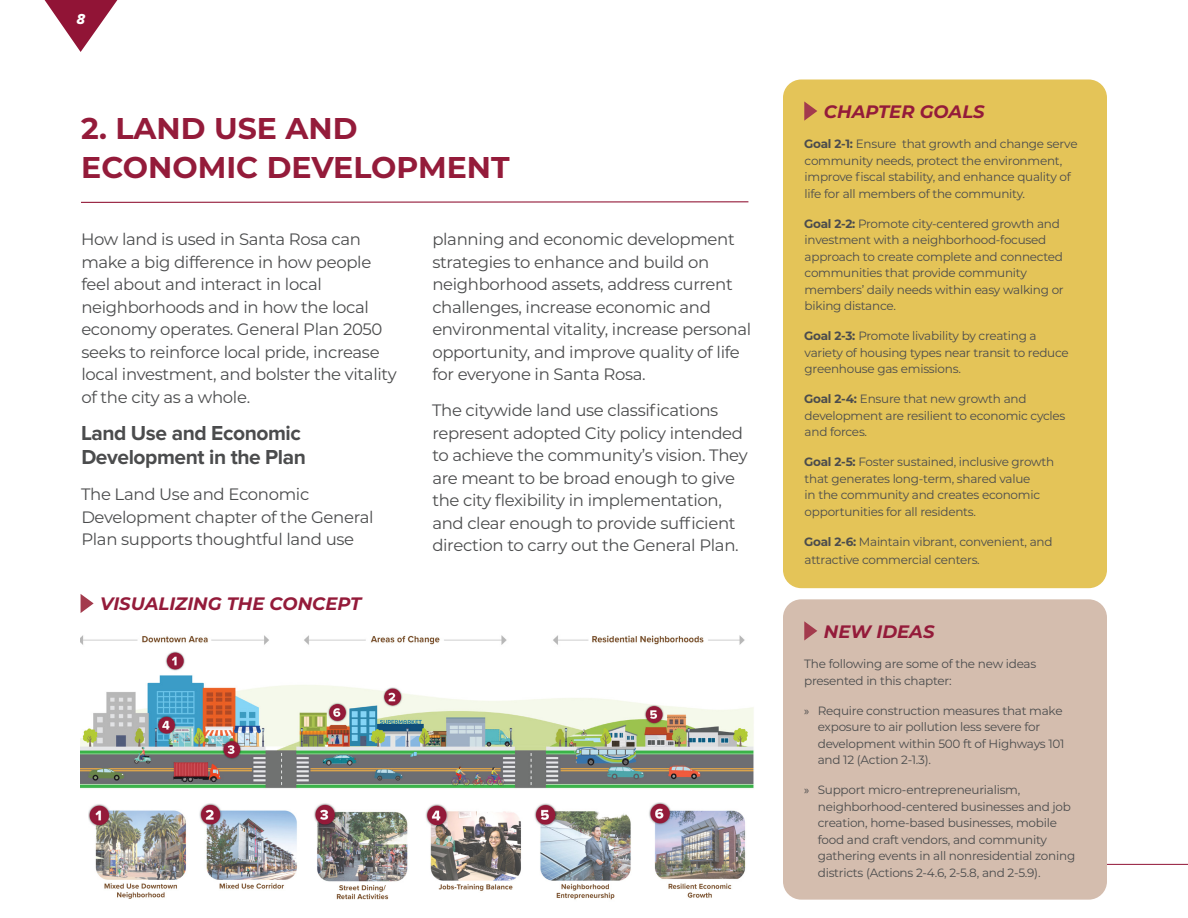
<style>
.page{position:relative;width:1188px;height:918px;background:#fff}
.page>*{position:absolute;margin:0;border:0;box-sizing:border-box;transform-origin:0 0}
.subhead1{font:700 30px/39px "Montserrat";color:#941b3a}
.station_number{font:700 21px/24px "Proxima Nova";letter-spacing:-.02em;color:#4b4c4d}
.subhead1-2{font:italic 700 18px "Montserrat";color:#941b3a}
.station_number-2{font:16.5px/22.5px "Montserrat";letter-spacing:-.02em;color:#4b4c4d}
.t1{font:15px "Proxima Nova Cond Extrabld It";color:#fff}
.station_number-3{font:12px/16.5px "Montserrat";letter-spacing:-.02em;color:#4b4c4d}
.s1{font-weight:700}
.s2{font-family:"Myriad Pro"}
</style>
<div class="page">
<hr style="left:1107px;top:864px;width:81px;height:1px;background:#911436">
<svg style="left:45px;top:0;width:72px;height:52px"></svg>
<div style="left:783px;top:80px;width:324px;height:508px;background:#e4c458;border-radius:18px"></div>
<svg style="left:804px;top:101px;width:13px;height:20px"></svg>
<svg style="left:81px;top:201px;width:668px;height:2px"></svg>
<div style="left:783px;top:599px;width:324px;height:301px;background:#d4bdae;border-radius:18px"></div>
<svg style="left:804px;top:621px;width:13px;height:20px"></svg>
<img style="left:81px;top:635px;width:664px;height:10px">
<img style="left:81px;top:651px;width:673px;height:138px">
<svg style="left:81px;top:594px;width:13px;height:19px"></svg>
<img style="left:88px;top:803px;width:320px;height:97px">
<img style="left:425px;top:802px;width:321px;height:98px">
<p class="t1" style="left:77px;top:10px;width:10px">8</p>
<p class="subhead1" style="left:81px;top:107px;width:430px">2. LAND USE AND<br>ECONOMIC DEVELOPMENT</p>
<p class="station_number-2" style="left:81px;top:227px;width:317px">How land is used in Santa Rosa can make a big difference in how people feel about and interact in local neighborhoods and in how the local economy operates. General Plan 2050 seeks to reinforce local pride, increase local investment, and bolster the vitality of the city as a whole.</p>
<p class="station_number" style="left:81px;top:422px;width:227px">Land Use and Economic<br>Development in the Plan</p>
<p class="station_number-2" style="left:81px;top:482px;width:294px">The Land Use and Economic<br>Development chapter of the General<br>Plan supports thoughtful land use</p>
<p class="subhead1-2" style="left:100px;top:591px;width:263px">VISUALIZING THE CONCEPT</p>
<p class="station_number-2" style="left:432px;top:227px;width:320px">planning and economic development strategies to enhance and build on neighborhood assets, address current challenges, increase economic and environmental vitality, increase personal opportunity, and improve quality of life for everyone in Santa Rosa.</p>
<p class="station_number-2" style="left:432px;top:398px;width:317px">The citywide land use classifications represent adopted City policy intended to achieve the community’s vision. They are meant to be broad enough to give the city flexibility in implementation, and clear enough to provide sufficient direction to carry out the General Plan.</p>
<p class="subhead1-2" style="left:824px;top:98px;width:162px">CHAPTER GOALS</p>
<p class="station_number-3" style="left:804px;top:135px;width:275px"><span class="s1">Goal 2-1:</span> Ensure that growth and change serve community needs, protect the environment, improve fiscal stability, and enhance quality of life for all members of the community.</p>
<p class="station_number-3" style="left:804px;top:215px;width:261px"><span class="s1">Goal 2-2:</span> Promote city-centered growth and investment with a neighborhood-focused approach to create complete and connected communities that provide community members’ daily needs within easy walking or biking distance.</p>
<p class="station_number-3" style="left:804px;top:327px;width:266px"><span class="s1">Goal 2-3:</span> Promote livability by creating a variety of housing types near transit to reduce greenhouse gas emissions.</p>
<p class="station_number-3" style="left:804px;top:390px;width:263px"><span class="s1">Goal 2-4:</span> Ensure that new growth and development are resilient to economic cycles and forces.</p>
<p class="station_number-3" style="left:804px;top:453px;width:252px"><span class="s1">Goal 2-5:</span> Foster sustained, inclusive growth that generates long-term, shared value<br>in the community and creates economic opportunities for all residents.</p>
<p class="station_number-3" style="left:804px;top:532px;width:250px;line-height:18px"><span class="s1">Goal 2-6:</span> Maintain vibrant, convenient, and attractive commercial centers.</p>
<p class="subhead1-2" style="left:824px;top:618px;width:112px">NEW IDEAS</p>
<p class="station_number-3" style="left:804px;top:655px;width:234px">The following are some of the new ideas presented in this chapter:</p>
<p class="station_number-3" style="left:818px;top:702px;width:248px;text-indent:-14px"><span class="s2">»</span> Require construction measures that make exposure to air pollution less severe for development within 500 ft of Highways 101 and 12 (Action 2-1.3).</p>
<p class="station_number-3" style="left:818px;top:781px;width:259px;text-indent:-14px"><span class="s2">»</span> Support micro-entrepreneurialism, neighborhood-centered businesses and job creation, home-based businesses, mobile food and craft vendors, and community gathering events in all nonresidential zoning districts (Actions 2-4.6, 2-5.8, and 2-5.9).</p>
</div>
